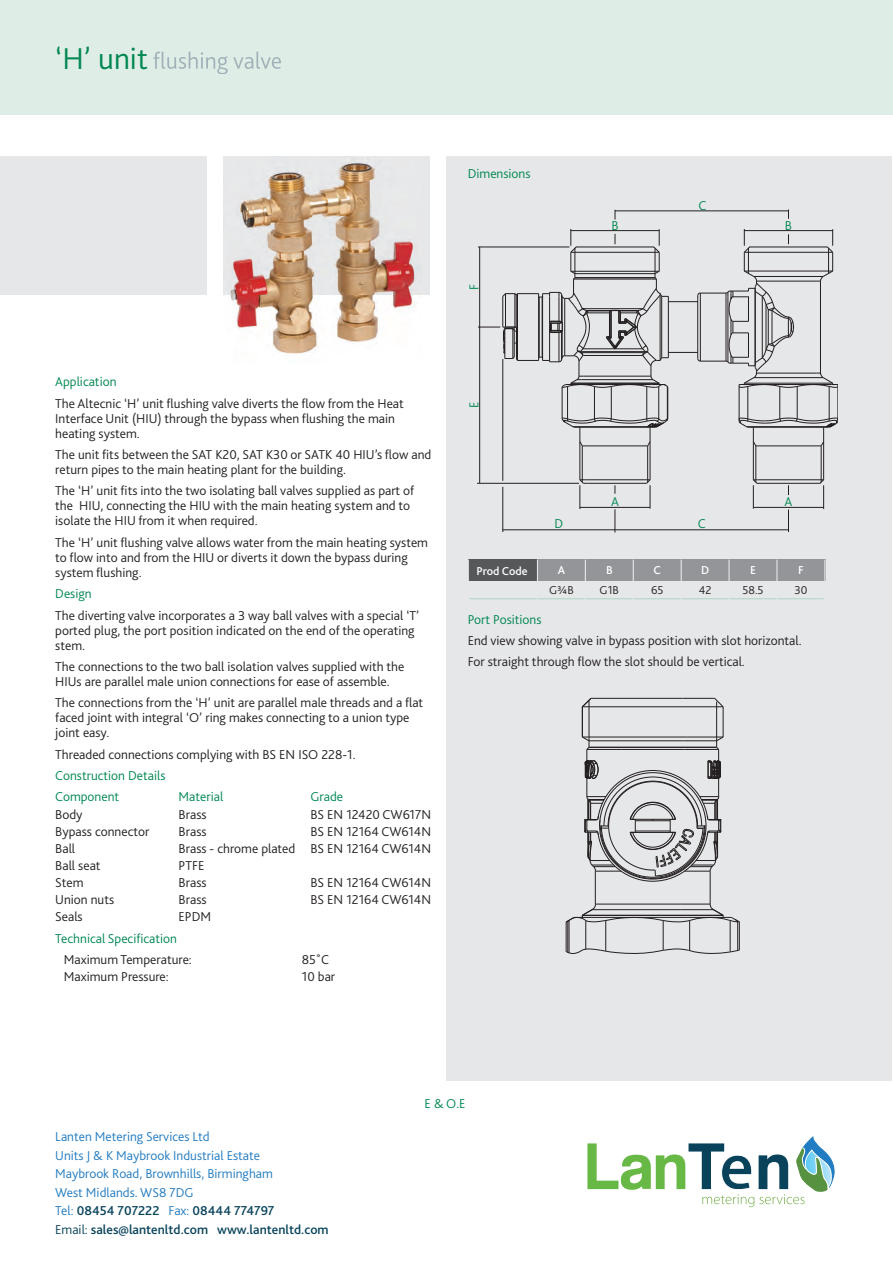
<style>
.page{position:relative;width:893px;height:1263px;background:#fff}
.page>*{position:absolute;margin:0;border:0;box-sizing:border-box;transform-origin:0 0}
.t1{font:700 63.45px "Swiss 721 BT";color:#68b845}
.t2{font:300 31.5px "Bliss 2";color:#008751}
.t3{font:300 13.5px/15px "Bliss 2";color:#231f20}
.t4{font:300 13.5px/18.5px "Bliss 2";color:#227bc0}
.t5{font:300 13.5px/21.5px "Bliss 2";color:#008751}
.t6{font:300 12px "Bliss 2";color:#231f20}
.t7{font:500 12px "Bliss 2";color:#fff}
.s1{font-weight:500;color:#09435b}
.s2{color:#09435b}
</style>
<div class="page">
<div style="left:0;top:0;width:893px;height:115px;background:#deede6"></div>
<div style="left:446px;top:156px;width:445px;height:924px;background:#e6e7e9"></div>
<div style="left:223px;top:156px;width:206px;height:139px;background:#e6e7e9"></div>
<div style="left:0;top:156px;width:207px;height:139px;background:#e6e7e9"></div>
<svg style="left:154px;top:52px;width:127px;height:22px"></svg>
<img style="left:230px;top:158px;width:192px;height:196px">
<img style="left:723px;top:1194px;width:82px;height:13px">
<svg style="left:621px;top:1155px;width:30px;height:35px"></svg>
<svg style="left:721px;top:1155px;width:31px;height:35px"></svg>
<svg style="left:797px;top:1136px;width:37px;height:55px"></svg>
<hr style="left:469px;top:598px;width:355px;height:1px;background:#b4d7c7">
<hr style="left:710px;top:871px;width:1px;height:33px;background:#231f20">
<hr style="left:595px;top:871px;width:1px;height:33px;background:#231f20">
<svg style="left:566px;top:903px;width:174px;height:51px"></svg>
<svg style="left:581px;top:698px;width:143px;height:184px"></svg>
<div style="left:468px;top:560px;width:69px;height:21px;background:#57585a"></div>
<div style="left:537px;top:560px;width:48px;height:21px;background:#939598"></div>
<div style="left:585px;top:560px;width:48px;height:21px;background:#939598"></div>
<div style="left:633px;top:560px;width:48px;height:21px;background:#939598"></div>
<div style="left:681px;top:560px;width:48px;height:21px;background:#939598"></div>
<div style="left:729px;top:560px;width:48px;height:21px;background:#939598"></div>
<div style="left:777px;top:560px;width:48px;height:21px;background:#939598"></div>
<hr style="left:468px;top:560px;width:1px;height:40px;background:#e6e7e9">
<hr style="left:537px;top:560px;width:1px;height:40px;background:#e6e7e9">
<hr style="left:585px;top:560px;width:1px;height:40px;background:#e6e7e9">
<hr style="left:633px;top:560px;width:1px;height:40px;background:#e6e7e9">
<hr style="left:681px;top:560px;width:1px;height:40px;background:#e6e7e9">
<hr style="left:728px;top:560px;width:2px;height:40px;background:#e6e7e9">
<hr style="left:776px;top:560px;width:1px;height:40px;background:#e6e7e9">
<hr style="left:824px;top:560px;width:1px;height:40px;background:#e6e7e9">
<hr style="left:668px;top:352px;width:30px;height:1px;background:#231f20">
<hr style="left:668px;top:301px;width:30px;height:1px;background:#231f20">
<hr style="left:757px;top:483px;width:63px;height:1px;background:#231f20">
<hr style="left:758px;top:479px;width:66px;height:1px;background:#231f20">
<hr style="left:753px;top:427px;width:1px;height:53px;background:#231f20">
<hr style="left:823px;top:427px;width:1px;height:53px;background:#231f20">
<hr style="left:756px;top:445px;width:65px;height:1px;background:#231f20">
<hr style="left:821px;top:446px;width:1px;height:36px;background:#231f20">
<hr style="left:755px;top:446px;width:1px;height:36px;background:#231f20">
<svg style="left:820px;top:441px;width:5px;height:6px"></svg>
<svg style="left:752px;top:441px;width:5px;height:6px"></svg>
<hr style="left:739px;top:386px;width:1px;height:33px;background:#231f20">
<hr style="left:747px;top:386px;width:1px;height:33px;background:#231f20">
<hr style="left:779px;top:386px;width:1px;height:33px;background:#231f20">
<hr style="left:797px;top:386px;width:1px;height:33px;background:#231f20">
<hr style="left:829px;top:386px;width:1px;height:33px;background:#231f20">
<hr style="left:837px;top:386px;width:1px;height:33px;background:#231f20">
<svg style="left:738px;top:417px;width:100px;height:11px"></svg>
<hr style="left:615px;top:211px;width:173px;height:1px;background:#231f20">
<svg style="left:697px;top:229px;width:141px;height:159px"></svg>
<hr style="left:502px;top:529px;width:286px;height:1px;background:#231f20">
<svg style="left:788px;top:509px;width:1px;height:23px"></svg>
<hr style="left:753px;top:507px;width:71px;height:1px;background:#231f20">
<svg style="left:819px;top:479px;width:6px;height:30px"></svg>
<svg style="left:752px;top:479px;width:6px;height:30px"></svg>
<hr style="left:477px;top:483px;width:102px;height:1px;background:#231f20">
<svg style="left:478px;top:229px;width:191px;height:303px"></svg>
<h2 class="t2" style="left:55px;top:46px;width:94px">‘H’ unit</h2>
<p class="t5" style="left:55px;top:372px;width:63px">Application</p>
<p class="t3" style="left:55px;top:397px;width:350px">The Altecnic ‘H’ unit flushing valve diverts the flow from the Heat<br>Interface Unit (HIU) through the bypass when flushing the main heating system.</p>
<p class="t3" style="left:55px;top:448px;width:378px">The unit fits between the SAT K20, SAT K30 or SATK 40 HIU’s flow and return pipes to the main heating plant for the building.</p>
<p class="t3" style="left:55px;top:485px;width:360px">The ‘H’ unit fits into the two isolating ball valves supplied as part of the HIU, connecting the HIU with the main heating system and to isolate the HIU from it when required.</p>
<p class="t3" style="left:55px;top:536px;width:374px">The ‘H’ unit flushing valve allows water from the main heating system to flow into and from the HIU or diverts it down the bypass during system flushing.</p>
<p class="t5" style="left:55px;top:584px;width:38px">Design</p>
<p class="t3" style="left:55px;top:609px;width:365px">The diverting valve incorporates a 3 way ball valves with a special ‘T’ ported plug, the port position indicated on the end of the operating stem.</p>
<p class="t3" style="left:55px;top:660px;width:351px">The connections to the two ball isolation valves supplied with the<br>HIUs are parallel male union connections for ease of assemble.</p>
<p class="t3" style="left:55px;top:697px;width:369px">The connections from the ‘H’ unit are parallel male threads and a flat faced joint with integral ‘O’ ring makes connecting to a union type joint easy.</p>
<p class="t3" style="left:55px;top:748px;width:302px">Threaded connections complying with BS EN ISO 228-1.</p>
<p class="t5" style="left:55px;top:766px;width:112px">Construction Details<br>Component</p>
<p class="t5" style="left:179px;top:787px;width:46px">Material</p>
<p class="t5" style="left:310px;top:787px;width:34px">Grade</p>
<p class="t3" style="left:55px;top:808px;width:29px">Body</p>
<p class="t3" style="left:179px;top:808px;width:29px">Brass</p>
<p class="t3" style="left:310px;top:808px;width:122px">BS EN 12420 CW617N</p>
<p class="t3" style="left:55px;top:825px;width:96px">Bypass connector</p>
<p class="t3" style="left:179px;top:825px;width:29px">Brass</p>
<p class="t3" style="left:310px;top:825px;width:122px">BS EN 12164 CW614N</p>
<p class="t3" style="left:55px;top:842px;width:21px">Ball</p>
<p class="t3" style="left:179px;top:842px;width:254px">Brass - chrome plated BS EN 12164 CW614N</p>
<p class="t3" style="left:55px;top:859px;width:47px">Ball seat</p>
<p class="t3" style="left:179px;top:859px;width:27px">PTFE</p>
<p class="t3" style="left:55px;top:876px;width:30px">Stem</p>
<p class="t3" style="left:179px;top:876px;width:29px">Brass</p>
<p class="t3" style="left:310px;top:876px;width:122px">BS EN 12164 CW614N</p>
<p class="t3" style="left:55px;top:893px;width:60px">Union nuts</p>
<p class="t3" style="left:179px;top:893px;width:29px">Brass</p>
<p class="t3" style="left:310px;top:893px;width:122px">BS EN 12164 CW614N</p>
<p class="t3" style="left:55px;top:911px;width:29px">Seals</p>
<p class="t3" style="left:179px;top:911px;width:34px">EPDM</p>
<p class="t5" style="left:55px;top:929px;width:123px">Technical Specification</p>
<p class="t3" style="left:64px;top:953px;width:130px">Maximum Temperature:</p>
<p class="t3" style="left:302px;top:953px;width:29px">85˚C</p>
<p class="t3" style="left:64px;top:970px;width:107px">Maximum Pressure:</p>
<p class="t3" style="left:302px;top:970px;width:35px">10 bar</p>
<p class="t5" style="left:468px;top:164px;width:64px">Dimensions</p>
<p class="t5" style="left:464px;top:290px;width:8px;rotate:-90deg">F</p>
<p class="t5" style="left:464px;top:408px;width:8px;rotate:-90deg">E</p>
<p class="t5" style="left:554px;top:514px;width:10px">D</p>
<p class="t5" style="left:611px;top:216px;width:9px">B</p>
<p class="t5" style="left:698px;top:196px;width:9px">C</p>
<p class="t5" style="left:785px;top:216px;width:9px">B</p>
<p class="t5" style="left:611px;top:492px;width:9px">A</p>
<p class="t5" style="left:784px;top:492px;width:9px">A</p>
<p class="t5" style="left:698px;top:514px;width:9px">C</p>
<p class="t7" style="left:476px;top:566px;width:53px">Prod Code</p>
<p class="t7" style="left:558px;top:566px;width:9px">A</p>
<p class="t7" style="left:606px;top:566px;width:8px">B</p>
<p class="t7" style="left:653px;top:566px;width:9px">C</p>
<p class="t7" style="left:701px;top:566px;width:10px">D</p>
<p class="t7" style="left:750px;top:566px;width:7px">E</p>
<p class="t7" style="left:798px;top:566px;width:7px">F</p>
<p class="t6" style="left:549px;top:586px;width:26px">G¾B</p>
<p class="t6" style="left:600px;top:586px;width:21px">G1B</p>
<p class="t6" style="left:651px;top:586px;width:14px">65</p>
<p class="t6" style="left:699px;top:586px;width:14px">42</p>
<p class="t6" style="left:742px;top:586px;width:23px">58.5</p>
<p class="t6" style="left:794px;top:586px;width:14px">30</p>
<p class="t5" style="left:468px;top:610px;width:75px">Port Positions</p>
<p class="t3" style="left:468px;top:631px;width:335px;line-height:21.5px">End view showing valve in bypass position with slot horizontal.<br>For straight through flow the slot should be vertical.</p>
<p class="t5" style="left:425px;top:1094px;width:42px">E &amp; O.E</p>
<p class="t4" style="left:55px;top:1129px;width:275px">Lanten Metering Services Ltd<br>Units J &amp; K Maybrook Industrial Estate<br>Maybrook Road, Brownhills, Birmingham<br>West Midlands. WS8 7DG<br>Tel: <span class="s1">08454 707222</span> Fax: <span class="s1">08444 774797<br></span><span class="s2">Email:</span> <span class="s1">sales@lantenltd.com www.lantenltd.com</span></p>
<h1 class="t1" style="left:583px;top:1128px;width:211px">Ln<span class="s2">Tn</span></h1>
</div>
